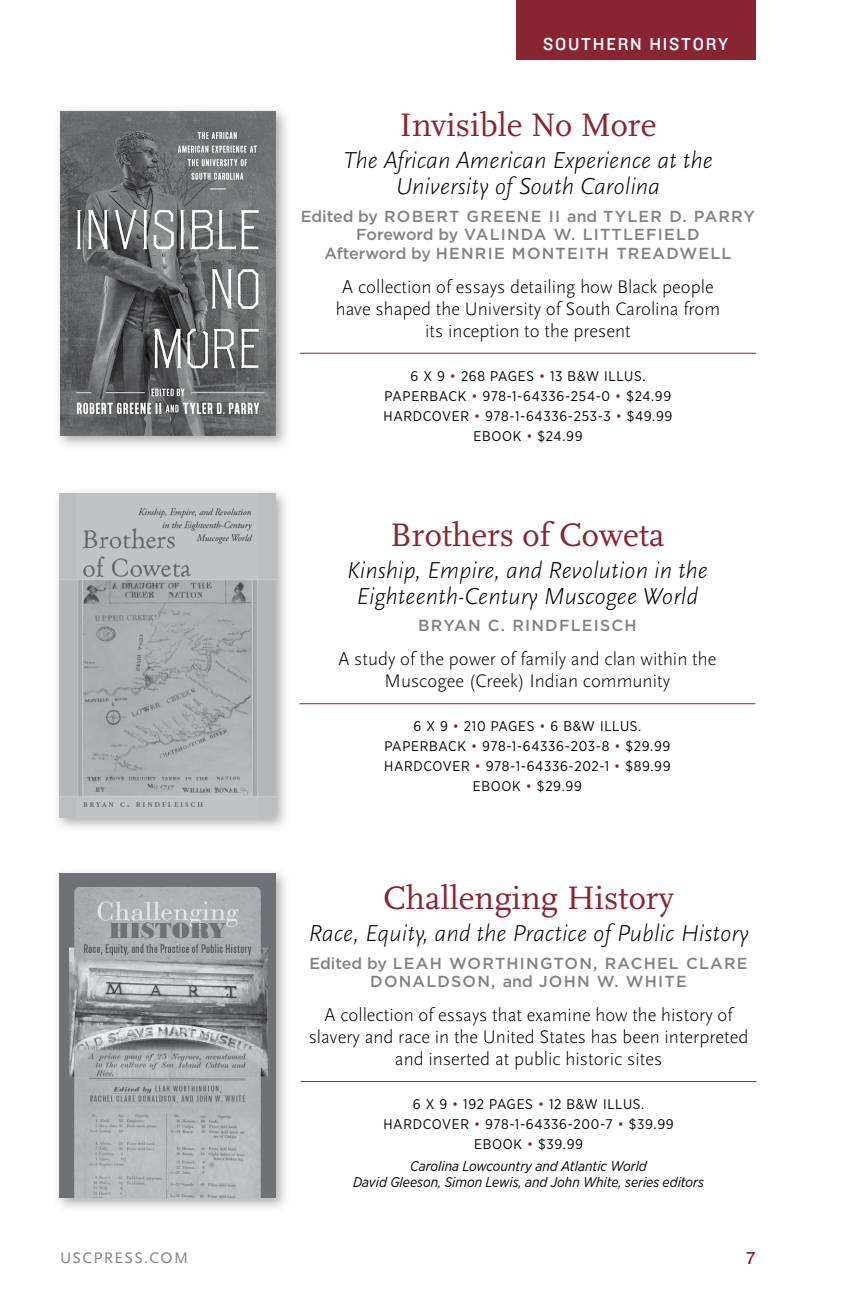
<style>
.page{position:relative;width:864px;height:1296px;background:#fff}
.page>*{position:absolute;margin:0;border:0;box-sizing:border-box;transform-origin:0 0}
.t1{font:34px "Scala Pro";color:#892532}
.t2{font:italic 300 24px/26px "Scala Sans Pro";color:#000;text-align:center}
.t3{font:300 19px/22px "Scala Sans Pro";color:#000;text-align:center}
.t4{font:18px "Knockout HTF31 Junior Middlewt";letter-spacing:.1em;color:#fff}
.t5{font:18px "Knockout HTF31 Junior Middlewt";color:#892532}
.t6{font:500 16px/18.4px "Gotham";letter-spacing:.075em;color:#808285;text-align:center}
.t7{font:16px "Scala Sans Pro";letter-spacing:.085em;color:#808285}
.t8{font:14px/20px "Gotham Narrow";letter-spacing:.05em;color:#000;text-align:center}
.t9{font:italic 14px/16px "Gotham Narrow";color:#000;text-align:center}
.s1{color:#892532}
</style>
<div class="page">
<div style="left:516px;top:0;width:240px;height:60px;background:#892532"></div>
<hr style="left:301px;top:1081px;width:456px;height:1px;background:#892532">
<img style="left:57px;top:871px;width:229px;height:337px">
<img style="left:59px;top:874px;width:216px;height:324px">
<hr style="left:300px;top:353px;width:456px;height:1px;background:#892532">
<hr style="left:299px;top:703px;width:456px;height:1px;background:#892532">
<img style="left:60px;top:112px;width:216px;height:324px">
<img style="left:57px;top:491px;width:229px;height:337px">
<img style="left:59px;top:494px;width:216px;height:323px">
<p class="t4" style="left:543px;top:35px;width:187px">SOUTHERN HISTORY</p>
<h1 class="t1" style="left:400px;top:106px;width:258px">Invisible No More</h1>
<p class="t2" style="left:343px;top:148px;width:371px">The African American Experience at the<br>University of South Carolina</p>
<p class="t6" style="left:301px;top:207px;width:456px">Edited by ROBERT GREENE II and TYLER D. PARRY<br>Foreword by VALINDA W. LITTLEFIELD<br>Afterword by HENRIE MONTEITH TREADWELL</p>
<p class="t3" style="left:336px;top:276px;width:386px">A collection of essays detailing how Black people have shaped the University of South Carolina from its inception to the present</p>
<p class="t8" style="left:384px;top:366px;width:290px">6 X 9 <span class="s1">•</span> 268 PAGES <span class="s1">•</span> 13 B&amp;W ILLUS.<br>PAPERBACK <span class="s1">•</span> 978-1-64336-254-0 <span class="s1">•</span> $24.99<br>HARDCOVER <span class="s1">•</span> 978-1-64336-253-3 <span class="s1">•</span> $49.99<br>EBOOK <span class="s1">•</span> $24.99</p>
<h1 class="t1" style="left:390px;top:515px;width:276px">Brothers of Coweta</h1>
<p class="t2" style="left:347px;top:557px;width:363px">Kinship, Empire, and Revolution in the<br>Eighteenth-Century Muscogee World</p>
<p class="t6" style="left:418px;top:616px;width:220px">BRYAN C. RINDFLEISCH</p>
<p class="t3" style="left:338px;top:648px;width:379px">A study of the power of family and clan within the<br>Muscogee (Creek) Indian community</p>
<p class="t8" style="left:384px;top:716px;width:288px">6 X 9 <span class="s1">•</span> 210 PAGES <span class="s1">•</span> 6 B&amp;W ILLUS.<br>PAPERBACK <span class="s1">•</span> 978-1-64336-203-8 <span class="s1">•</span> $29.99<br>HARDCOVER <span class="s1">•</span> 978-1-64336-202-1 <span class="s1">•</span> $89.99<br>EBOOK <span class="s1">•</span> $29.99</p>
<h1 class="t1" style="left:383px;top:879px;width:292px">Challenging History</h1>
<p class="t2" style="left:308px;top:920px;width:442px">Race, Equity, and the Practice of Public History</p>
<p class="t6" style="left:310px;top:954px;width:439px">Edited by LEAH WORTHINGTON, RACHEL CLARE<br>DONALDSON, and JOHN W. WHITE</p>
<p class="t3" style="left:309px;top:1004px;width:441px">A collection of essays that examine how the history of slavery and race in the United States has been interpreted and inserted at public historic sites</p>
<p class="t8" style="left:383px;top:1094px;width:292px">6 X 9 <span class="s1">•</span> 192 PAGES <span class="s1">•</span> 12 B&amp;W ILLUS.<br>HARDCOVER <span class="s1">•</span> 978-1-64336-200-7 <span class="s1">•</span> $39.99<br>EBOOK <span class="s1">•</span> $39.99</p>
<p class="t9" style="left:353px;top:1158px;width:353px">Carolina Lowcountry and Atlantic World<br>David Gleeson, Simon Lewis, and John White, series editors</p>
<p class="t7" style="left:60px;top:1249px;width:130px">USCPRESS.COM</p>
<p class="t5" style="left:746px;top:1248px;width:11px">7</p>
</div>
